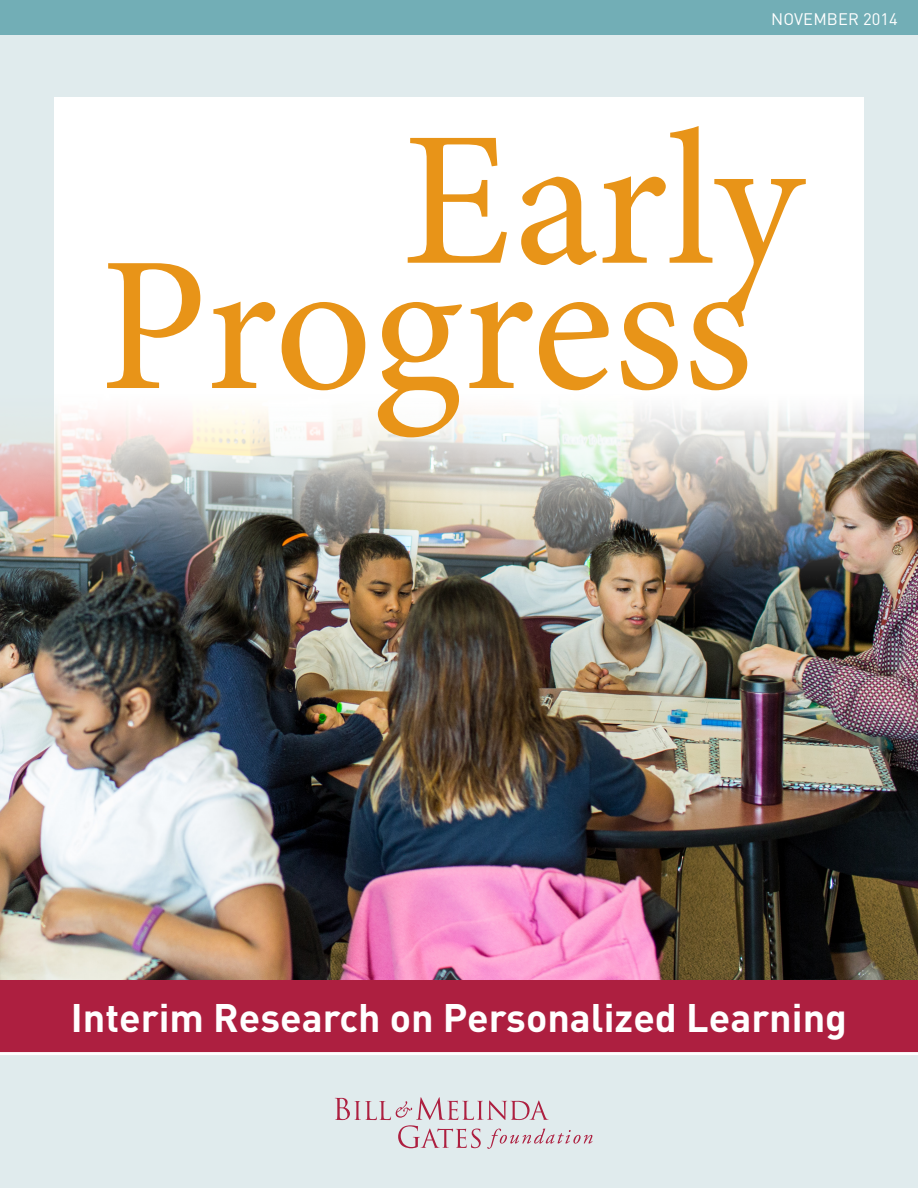
<style>
.page{position:relative;width:918px;height:1188px;background:#fff}
.page>*{position:absolute;margin:0;border:0;box-sizing:border-box;transform-origin:0 0}
.t1{font:192px "Minion Pro";letter-spacing:-.005em;color:#e89418}
.t2{font:700 39.3px "DINOT";color:#fff}
.t3{font:16.5px "DINOT";letter-spacing:.01em;color:#fff}
</style>
<div class="page">
<div style="left:0;top:50px;width:918px;height:1138px;background:#e0ebed"></div>
<div style="left:54px;top:97px;width:810px;height:920px;background:#fff"></div>
<div style="left:0;top:0;width:918px;height:76px;background:#e0ebed"></div>
<img style="left:0;top:409px;width:918px;height:571px">
<div style="left:0;top:980px;width:918px;height:73px;background:#ad1f40"></div>
<div style="left:0;top:0;width:918px;height:35px;background:#72aeb6"></div>
<svg style="left:335px;top:1097px;width:257px;height:52px"></svg>
<hr style="left:0;top:1052px;width:918px;height:3px;background:#fff">
<p class="t3" style="left:771px;top:8px;width:128px">NOVEMBER 2014</p>
<p class="t1" style="left:402px;top:87px;width:402px">Early</p>
<p class="t1" style="left:99px;top:212px;width:655px">Progress</p>
<p class="t2" style="left:71px;top:991px;width:778px">Interim Research on Personalized Learning</p>
</div>
